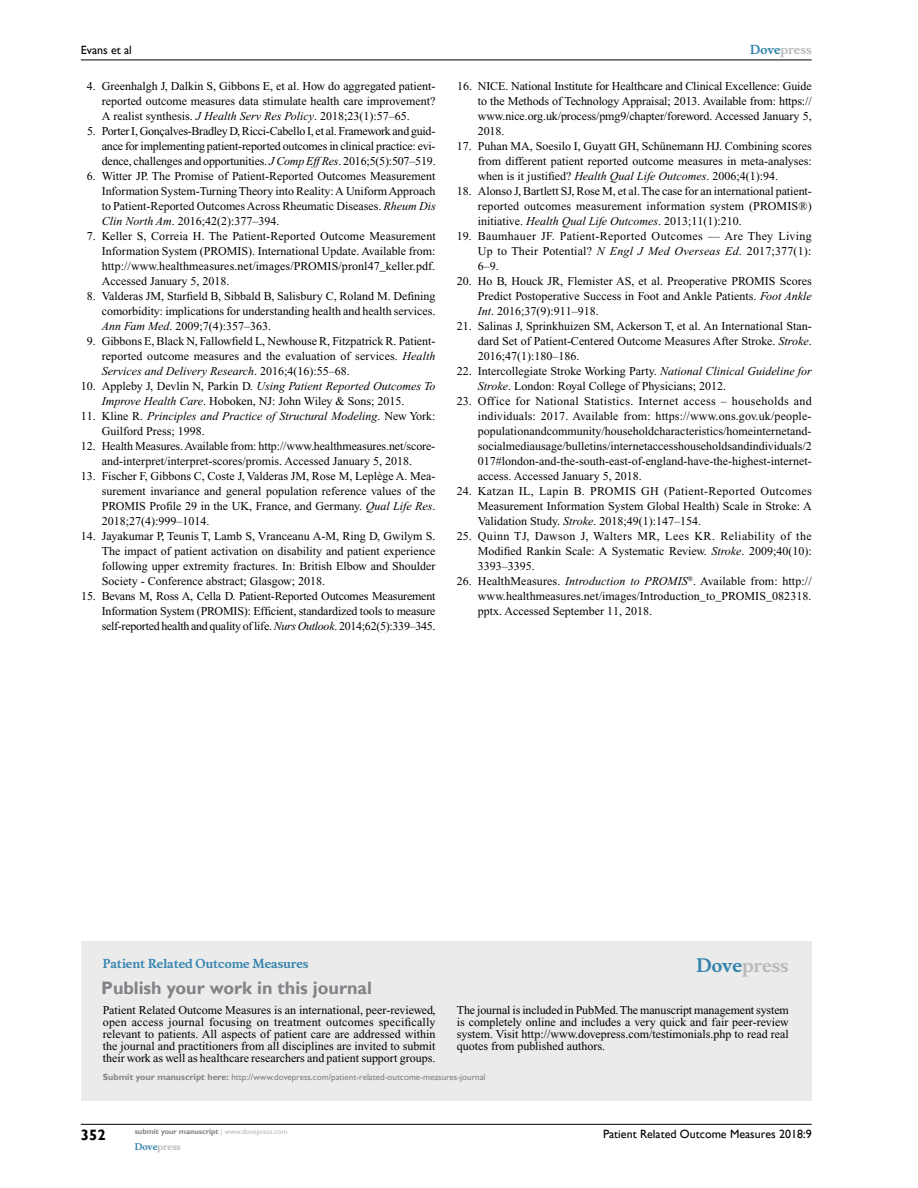
<style>
.page{position:relative;width:918px;height:1188px;background:#fff}
.page>*{position:absolute;margin:0;border:0;box-sizing:border-box;transform-origin:0 0}
.t1{font:700 18px "Gill Sans";color:#808285}
.t2{font:700 18px "Musee";color:#b8babc}
.t3{font:700 15px "Gill Sans";color:#000}
.t4{font:12px/15px "Times New Roman";color:#000;text-align:justify}
.t5{font:italic 12px/15px "Times New Roman";color:#000}
.t6{font:12px "Gill Sans";color:#000}
.t7{font:700 12px "Musee";color:#3785ad}
.t8{font:700 12px "Musee";color:#b8babc}
.t9{font:9px "Gill Sans";color:#808285}
.t10{font:700 9px "Musee";color:#b8babc}
.t11{font:700 7.5px "Gill Sans";color:#808285}
.s1{font-style:italic}
.s2{font-style:normal}
.s3{color:#3785ad}
.s4{font-weight:700}
.s5{font-weight:400;color:#b8babc}
</style>
<div class="page">
<div style="left:81px;top:941px;width:731px;height:159px;background:#ebebec"></div>
<hr style="left:81px;top:1124px;width:731px;height:1px;background:#000">
<hr style="left:81px;top:60px;width:731px;height:1px;background:#000">
<p class="t6" style="left:81px;top:43px;width:53px">Evans et al</p>
<p class="t4" style="left:102px;top:79px;width:335px;text-indent:-15px">4. Greenhalgh J, Dalkin S, Gibbons E, et al. How do aggregated patient&shy;reported outcome measures data stimulate health care improvement?<br>A realist synthesis. <span class="s1">J Health Serv Res Policy</span>. 2018;23(1):57–65.</p>
<p class="t4" style="left:102px;top:124px;width:335px;text-indent:-15px">5. Porter I, Gonçalves-Bradley D, Ricci-Cabello I, et al. Framework and guid&shy;ance for implementing patient-reported outcomes in clinical practice: evi&shy;dence, challenges and opportunities. <span class="s1">J Comp Eff Res</span>. 2016;5(5):507–519.</p>
<p class="t4" style="left:102px;top:169px;width:335px;text-indent:-15px">6. Witter JP. The Promise of Patient-Reported Outcomes Measurement Information System-Turning Theory into Reality: A Uniform Approach to Patient-Reported Outcomes Across Rheumatic Diseases. <span class="s1">Rheum Dis Clin North Am</span>. 2016;42(2):377–394.</p>
<p class="t4" style="left:102px;top:229px;width:336px;text-indent:-15px">7. Keller S, Correia H. The Patient-Reported Outcome Measurement Information System (PROMIS). International Update. Available from: http://www.healthmeasures.net/images/PROMIS/pronl47_keller.pdf.<br>Accessed January 5, 2018.</p>
<p class="t4" style="left:102px;top:289px;width:335px;text-indent:-15px">8. Valderas JM, Starfield B, Sibbald B, Salisbury C, Roland M. Defining comorbidity: implications for understanding health and health services.<br><span class="s1">Ann Fam Med</span>. 2009;7(4):357–363.</p>
<p class="t4" style="left:102px;top:334px;width:335px;text-indent:-15px">9. Gibbons E, Black N, Fallowfield L, Newhouse R, Fitzpatrick R. Patient&shy;reported outcome measures and the evaluation of services. <span class="s1">Health Services and Delivery Research</span>. 2016;4(16):55–68.</p>
<p class="t4" style="left:102px;top:379px;width:335px;text-indent:-21px">10. Appleby J, Devlin N, Parkin D. <span class="s1">Using Patient Reported Outcomes To<br>Improve Health Care</span>. Hoboken, NJ: John Wiley &amp; Sons; 2015.</p>
<p class="t5" style="left:102px;top:409px;width:335px;text-indent:-21px"><span class="s2">11. Kline R.</span> Principles and Practice of Structural Modeling<span class="s2">. New York:<br>Guilford Press; 1998.</span></p>
<p class="t4" style="left:81px;top:439px;width:356px;text-align:center">12. Health Measures. Available from: http://www.healthmeasures.net/score&shy;and-interpret/interpret-scores/promis. Accessed January 5, 2018.</p>
<p class="t4" style="left:102px;top:469px;width:335px;text-indent:-21px">13. Fischer F, Gibbons C, Coste J, Valderas JM, Rose M, Leplège A. Mea&shy;surement invariance and general population reference values of the PROMIS Profile 29 in the UK, France, and Germany. <span class="s1">Qual Life Res</span>.<br>2018;27(4):999–1014.</p>
<p class="t4" style="left:102px;top:529px;width:335px;text-indent:-21px">14. Jayakumar P, Teunis T, Lamb S, Vranceanu A-M, Ring D, Gwilym S.<br>The impact of patient activation on disability and patient experience following upper extremity fractures. In: British Elbow and Shoulder Society - Conference abstract; Glasgow; 2018.</p>
<p class="t4" style="left:102px;top:589px;width:335px;text-indent:-20px">15. Bevans M, Ross A, Cella D. Patient-Reported Outcomes Measurement Information System (PROMIS): Efficient, standardized tools to measure self-reported health and quality of life. <span class="s1">Nurs Outlook</span>. 2014;62(5):339–345.</p>
<p class="t8" style="left:750px;top:43px;width:63px"><span class="s3">Dove</span>press</p>
<p class="t4" style="left:478px;top:79px;width:335px;text-indent:-21px">16. NICE. National Institute for Healthcare and Clinical Excellence: Guide to the Methods of Technology Appraisal; 2013. Available from: https:// www.nice.org.uk/process/pmg9/chapter/foreword. Accessed January 5, 2018.</p>
<p class="t4" style="left:478px;top:139px;width:335px;text-indent:-21px">17. Puhan MA, Soesilo I, Guyatt GH, Schünemann HJ. Combining scores from different patient reported outcome measures in meta-analyses: when is it justified? <span class="s1">Health Qual Life Outcomes</span>. 2006;4(1):94.</p>
<p class="t4" style="left:478px;top:184px;width:335px;text-indent:-21px">18. Alonso J, Bartlett SJ, Rose M, et al. The case for an international patient&shy;reported outcomes measurement information system (PROMIS®) initiative. <span class="s1">Health Qual Life Outcomes</span>. 2013;11(1):210.</p>
<p class="t4" style="left:478px;top:229px;width:336px;text-indent:-21px">19. Baumhauer JF. Patient-Reported Outcomes — Are They Living Up to Their Potential? <span class="s1">N Engl J Med Overseas Ed</span>. 2017;377(1):<br>6–9.</p>
<p class="t4" style="left:478px;top:274px;width:335px;text-indent:-21px">20. Ho B, Houck JR, Flemister AS, et al. Preoperative PROMIS Scores Predict Postoperative Success in Foot and Ankle Patients. <span class="s1">Foot Ankle Int</span>. 2016;37(9):911–918.</p>
<p class="t4" style="left:478px;top:319px;width:335px;text-indent:-21px">21. Salinas J, Sprinkhuizen SM, Ackerson T, et al. An International Stan&shy;dard Set of Patient-Centered Outcome Measures After Stroke. <span class="s1">Stroke</span>.<br>2016;47(1):180–186.</p>
<p class="t4" style="left:478px;top:364px;width:335px;text-indent:-21px">22. Intercollegiate Stroke Working Party. <span class="s1">National Clinical Guideline for<br>Stroke</span>. London: Royal College of Physicians; 2012.</p>
<p class="t4" style="left:478px;top:394px;width:335px;text-indent:-21px">23. Office for National Statistics. Internet access – households and individuals: 2017. Available from: https://www.ons.gov.uk/people&shy;populationandcommunity/householdcharacteristics/homeinternetand&shy;socialmediausage/bulletins/internetaccesshouseholdsandindividuals/2<br>017#london-and-the-south-east-of-england-have-the-highest-internet&shy;access. Accessed January 5, 2018.</p>
<p class="t4" style="left:478px;top:484px;width:335px;text-indent:-21px">24. Katzan IL, Lapin B. PROMIS GH (Patient-Reported Outcomes Measurement Information System Global Health) Scale in Stroke: A Validation Study. <span class="s1">Stroke</span>. 2018;49(1):147–154.</p>
<p class="t4" style="left:478px;top:529px;width:335px;text-indent:-21px">25. Quinn TJ, Dawson J, Walters MR, Lees KR. Reliability of the Modified Rankin Scale: A Systematic Review. <span class="s1">Stroke</span>. 2009;40(10):<br>3393–3395.</p>
<p class="t4" style="left:478px;top:574px;width:335px;text-indent:-21px">26. HealthMeasures. <span class="s1">Introduction to PROMIS</span><sup>®</sup>. Available from: http:// www.healthmeasures.net/images/Introduction_to_PROMIS_082318. pptx. Accessed September 11, 2018.</p>
<p class="t7" style="left:103px;top:956px;width:207px">Patient Related Outcome Measures</p>
<h1 class="t1" style="left:101px;top:977px;width:272px">Publish your work in this journal</h1>
<h1 class="t2" style="left:697px;top:955px;width:94px"><span class="s3">Dove</span>press</h1>
<p class="t4" style="left:103px;top:1004px;width:334px;line-height:12px">Patient Related Outcome Measures is an international, peer-reviewed, open access journal focusing on treatment outcomes specifically relevant to patients. All aspects of patient care are addressed within the journal and practitioners from all disciplines are invited to submit their work as well as healthcare researchers and patient support groups.</p>
<p class="t4" style="left:457px;top:1004px;width:333px;line-height:12px">The journal is included in PubMed. The manuscript management system is completely online and includes a very quick and fair peer-review system. Visit http://www.dovepress.com/testimonials.php to read real quotes from published authors.</p>
<p class="t9" style="left:103px;top:1072px;width:384px"><span class="s4">Submit your manuscript here:</span> http://www.dovepress.com/patient-related-outcome-measures-journal</p>
<p class="t3" style="left:81px;top:1126px;width:26px">352</p>
<p class="t11" style="left:135px;top:1127px;width:154px">submit your manuscript <span class="s5">| www.dovepress.com</span></p>
<p class="t10" style="left:135px;top:1141px;width:48px"><span class="s3">Dove</span>press</p>
<p class="t6" style="left:603px;top:1127px;width:210px">Patient Related Outcome Measures 2018:9</p>
</div>
